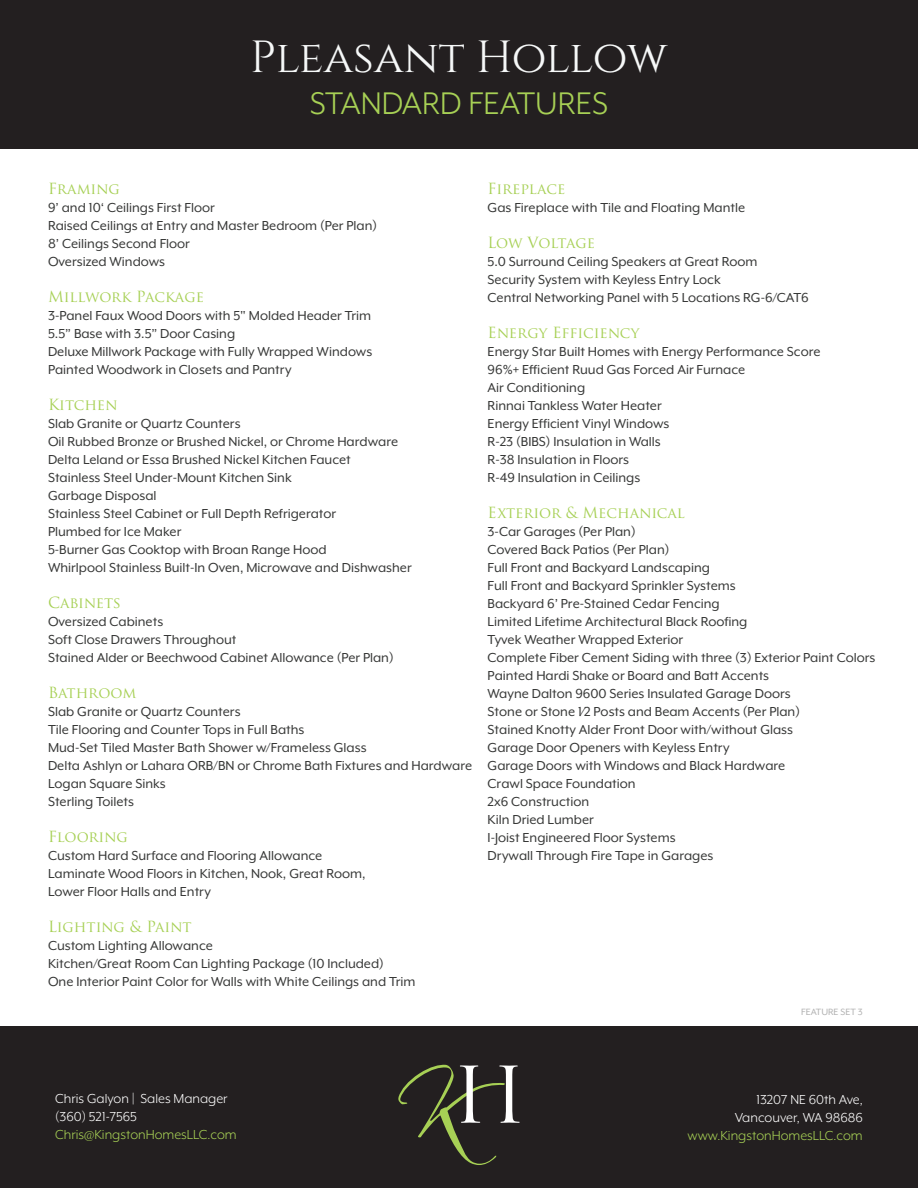
<style>
.page{position:relative;width:918px;height:1188px;background:#fff}
.page>*{position:absolute;margin:0;border:0;box-sizing:border-box;transform-origin:0 0}
.t1{font:45px "Cinzel";letter-spacing:-.005em;color:#f6f8f8}
.t2{font:36px "Mr Eaves XL Mod OT";color:#a7d055}
.t3{font:15px/18px "Mr Eaves XL Mod OT";color:#373837}
.t4{font:15px "Trajan Pro";color:#a7d055}
.t5{font:15px/18px "Mr Eaves XL Mod OT";color:#fff}
.t6{font:15px "Mr Eaves XL Mod OT";color:#a7d055}
.t7{font:10.5px "Mr Eaves XL Mod OT";color:#b2b2b2}
</style>
<div class="page">
<div style="left:0;top:1026px;width:918px;height:162px;background:#231f20"></div>
<div style="left:0;top:0;width:918px;height:148px;background:#231f20"></div>
<svg style="left:398px;top:1065px;width:122px;height:100px"></svg>
<h1 class="t1" style="left:250px;top:30px;width:419px">Pleasant Hollow</h1>
<h2 class="t2" style="left:310px;top:85px;width:300px">STANDARD FEATURES</h2>
<p class="t4" style="left:48px;top:179px;width:73px">Framing</p>
<p class="t3" style="left:48px;top:198px;width:331px">9’ and 10‘ Ceilings First Floor<br>Raised Ceilings at Entry and Master Bedroom (Per Plan)<br>8’ Ceilings Second Floor<br>Oversized Windows</p>
<p class="t4" style="left:48px;top:287px;width:157px">Millwork Package</p>
<p class="t3" style="left:48px;top:306px;width:326px">3-Panel Faux Wood Doors with 5" Molded Header Trim 5.5” Base with 3.5” Door Casing<br>Deluxe Millwork Package with Fully Wrapped Windows Painted Woodwork in Closets and Pantry</p>
<p class="t4" style="left:48px;top:395px;width:71px">Kitchen</p>
<p class="t3" style="left:48px;top:414px;width:365px">Slab Granite or Quartz Counters<br>Oil Rubbed Bronze or Brushed Nickel, or Chrome Hardware Delta Leland or Essa Brushed Nickel Kitchen Faucet<br>Stainless Steel Under-Mount Kitchen Sink<br>Garbage Disposal<br>Stainless Steel Cabinet or Full Depth Refrigerator<br>Plumbed for Ice Maker<br>5-Burner Gas Cooktop with Broan Range Hood<br>Whirlpool Stainless Built-In Oven, Microwave and Dishwasher</p>
<p class="t4" style="left:48px;top:593px;width:75px">Cabinets</p>
<p class="t3" style="left:48px;top:612px;width:347px">Oversized Cabinets<br>Soft Close Drawers Throughout<br>Stained Alder or Beechwood Cabinet Allowance (Per Plan)</p>
<p class="t4" style="left:48px;top:683px;width:90px">Bathroom</p>
<p class="t3" style="left:48px;top:702px;width:426px">Slab Granite or Quartz Counters<br>Tile Flooring and Counter Tops in Full Baths<br>Mud-Set Tiled Master Bath Shower w/Frameless Glass<br>Delta Ashlyn or Lahara ORB/BN or Chrome Bath Fixtures and Hardware Logan Square Sinks<br>Sterling Toilets</p>
<p class="t4" style="left:48px;top:827px;width:81px">Flooring</p>
<p class="t3" style="left:48px;top:846px;width:319px">Custom Hard Surface and Flooring Allowance<br>Laminate Wood Floors in Kitchen, Nook, Great Room,<br>Lower Floor Halls and Entry</p>
<p class="t4" style="left:48px;top:917px;width:145px">Lighting &amp; Paint</p>
<p class="t3" style="left:48px;top:936px;width:369px">Custom Lighting Allowance<br>Kitchen/Great Room Can Lighting Package (10 Included)<br>One Interior Paint Color for Walls with White Ceilings and Trim</p>
<p class="t4" style="left:488px;top:179px;width:79px">Fireplace</p>
<p class="t3" style="left:488px;top:198px;width:259px">Gas Fireplace with Tile and Floating Mantle</p>
<p class="t4" style="left:488px;top:233px;width:109px">Low Voltage</p>
<p class="t3" style="left:488px;top:252px;width:323px">5.0 Surround Ceiling Speakers at Great Room<br>Security System with Keyless Entry Lock<br>Central Networking Panel with 5 Locations RG-6/CAT6</p>
<p class="t4" style="left:488px;top:323px;width:153px">Energy Efficiency</p>
<p class="t3" style="left:488px;top:342px;width:334px">Energy Star Built Homes with Energy Performance Score<br>96%+ Efficient Ruud Gas Forced Air Furnace<br>Air Conditioning<br>Rinnai Tankless Water Heater<br>Energy Efficient Vinyl Windows<br>R-23 (BIBS) Insulation in Walls<br>R-38 Insulation in Floors<br>R-49 Insulation in Ceilings</p>
<p class="t4" style="left:488px;top:503px;width:199px">Exterior &amp; Mechanical</p>
<p class="t3" style="left:488px;top:522px;width:389px">3-Car Garages (Per Plan)<br>Covered Back Patios (Per Plan)<br>Full Front and Backyard Landscaping<br>Full Front and Backyard Sprinkler Systems<br>Backyard 6’ Pre-Stained Cedar Fencing<br>Limited Lifetime Architectural Black Roofing<br>Tyvek Weather Wrapped Exterior<br>Complete Fiber Cement Siding with three (3) Exterior Paint Colors Painted Hardi Shake or Board and Batt Accents<br>Wayne Dalton 9600 Series Insulated Garage Doors<br>Stone or Stone 1⁄2 Posts and Beam Accents (Per Plan)<br>Stained Knotty Alder Front Door with/without Glass<br>Garage Door Openers with Keyless Entry<br>Garage Doors with Windows and Black Hardware<br>Crawl Space Foundation<br>2x6 Construction<br>Kiln Dried Lumber<br>I-Joist Engineered Floor Systems<br>Drywall Through Fire Tape in Garages</p>
<p class="t7" style="left:801px;top:1007px;width:63px">FEATURE SET 3</p>
<p class="t5" style="left:55px;top:1089px;width:174px">Chris Galyon | Sales Manager (360) 521-7565</p>
<p class="t6" style="left:55px;top:1127px;width:183px">Chris@KingstonHomesLLC.com</p>
<p class="t5" style="left:735px;top:1090px;width:130px;text-align:right">13207 NE 60th Ave,<br>Vancouver, WA 98686</p>
<p class="t6" style="left:688px;top:1128px;width:177px">www.KingstonHomesLLC.com</p>
</div>
